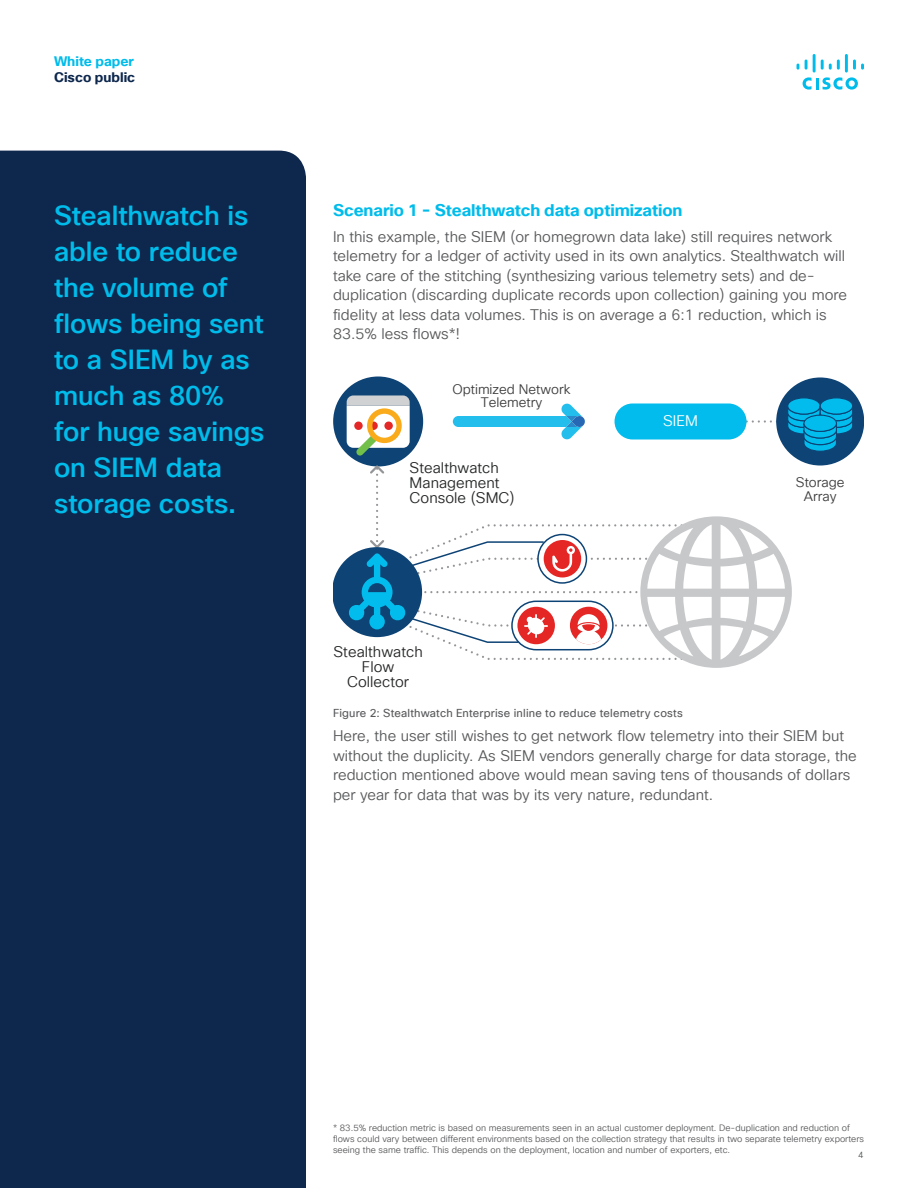
<style>
.page{position:relative;width:918px;height:1188px;background:#fff}
.page>*{position:absolute;margin:0;border:0;box-sizing:border-box;transform-origin:0 0}
.Pull_Quote_Body{font:500 27px/36px "Cisco Sans TT";letter-spacing:-.005em;color:#00bceb}
.Subhead3_Blue{font:700 16.5px "Cisco Sans TT";letter-spacing:-.005em;color:#00bceb}
.Body{font:15px/19.5px "Cisco Sans TT Light";color:#57585a}
.t1{font:15px/15px "Cisco Sans TT Light";letter-spacing:.005em;color:#252626}
.t2{font:15px "Cisco Sans TT Light";color:#fff}
.t3{font:13.5px/13.5px "Cisco Sans TT Light";color:#3e3e3e;text-align:center}
.t4{font:700 13.5px "Cisco Sans TT";color:#0d274d}
.t5{font:700 13.5px "Cisco Sans TT";color:#00bceb}
.FigureCaption{font:11.25px "Cisco Sans TT";letter-spacing:.015em;color:#57585a}
.Footer_-_gray{font:9px/11.2px "Cisco Sans TT Light";color:#57585a}
</style>
<div class="page">
<svg style="left:803px;top:77px;width:55px;height:13px"></svg>
<svg style="left:797px;top:64px;width:2px;height:6px"></svg>
<svg style="left:805px;top:60px;width:3px;height:10px"></svg>
<hr style="left:813px;top:54px;width:3px;height:19px;background:#00bceb">
<svg style="left:821px;top:60px;width:19px;height:10px"></svg>
<hr style="left:845px;top:54px;width:3px;height:19px;background:#00bceb">
<svg style="left:853px;top:60px;width:11px;height:10px"></svg>
<div style="left:0;top:151px;width:306px;height:1037px;background:#0d274d"></div>
<div style="left:333px;top:376px;width:90px;height:90px;background:#0d4375;border-radius:50%"></div>
<svg style="left:347px;top:395px;width:63px;height:61px;background:#cdc7b7"></svg>
<svg style="left:453px;top:403px;width:132px;height:37px"></svg>
<div style="left:776px;top:377px;width:88px;height:89px;background:#0d4375;border-radius:50%"></div>
<div style="left:788px;top:398px;width:32px;height:16px;background:#01bcec;border-radius:50%"></div>
<div style="left:787px;top:397px;width:34px;height:18px;border:1px solid #0d4375;border-radius:50%"></div>
<div style="left:820px;top:398px;width:33px;height:16px;background:#01bcec;border-radius:50%"></div>
<div style="left:820px;top:397px;width:33px;height:18px;border:1px solid #0d4375;border-radius:50%"></div>
<svg style="left:736px;top:405px;width:118px;height:47px"></svg>
<div style="left:804px;top:415px;width:32px;height:16px;background:#01bcec;border-radius:50%"></div>
<div style="left:803px;top:415px;width:34px;height:17px;border:1px solid #0d4375;border-radius:50%"></div>
<div style="left:615px;top:404px;width:132px;height:36px;background:#01bcec;border-radius:18px"></div>
<svg style="left:333px;top:463px;width:459px;height:205px"></svg>
<p class="t5" style="left:54px;top:52px;width:82px">White paper</p>
<p class="t4" style="left:54px;top:69px;width:83px">Cisco public</p>
<p class="Pull_Quote_Body" style="left:54px;top:198px;width:212px">Stealthwatch is able to reduce the volume of flows being sent to a SIEM by as much as 80% for huge savings on SIEM data storage costs.</p>
<p class="Subhead3_Blue" style="left:333px;top:200px;width:351px">Scenario 1 - Stealthwatch data optimization</p>
<p class="Body" style="left:333px;top:227px;width:516px">In this example, the SIEM (or homegrown data lake) still requires network telemetry for a ledger of activity used in its own analytics. Stealthwatch will take care of the stitching (synthesizing various telemetry sets) and de&shy;duplication (discarding duplicate records upon collection) gaining you more fidelity at less data volumes. This is on average a 6:1 reduction, which is 83.5% less flows*!</p>
<p class="t3" style="left:453px;top:383px;width:120px">Optimized Network<br>Telemetry</p>
<p class="t1" style="left:410px;top:460px;width:106px">Stealthwatch<br>Management<br>Console (SMC)</p>
<p class="t1" style="left:334px;top:644px;width:91px;text-align:center">Stealthwatch<br>Flow<br>Collector</p>
<p class="t2" style="left:663px;top:411px;width:36px">SIEM</p>
<p class="t3" style="left:796px;top:476px;width:50px">Storage<br>Array</p>
<p class="FigureCaption" style="left:333px;top:706px;width:351px">Figure 2: Stealthwatch Enterprise inline to reduce telemetry costs</p>
<p class="Body" style="left:333px;top:727px;width:525px">Here, the user still wishes to get network flow telemetry into their SIEM but without the duplicity. As SIEM vendors generally charge for data storage, the reduction mentioned above would mean saving tens of thousands of dollars per year for data that was by its very nature, redundant.</p>
<p class="Footer_-_gray" style="left:333px;top:1122px;width:533px">* 83.5% reduction metric is based on measurements seen in an actual customer deployment. De-duplication and reduction of flows could vary between different environments based on the collection strategy that results in two separate telemetry exporters seeing the same traffic. This depends on the deployment, location and number of exporters, etc.</p>
<p class="Footer_-_gray" style="left:858px;top:1149px;width:7px">4</p>
</div>
